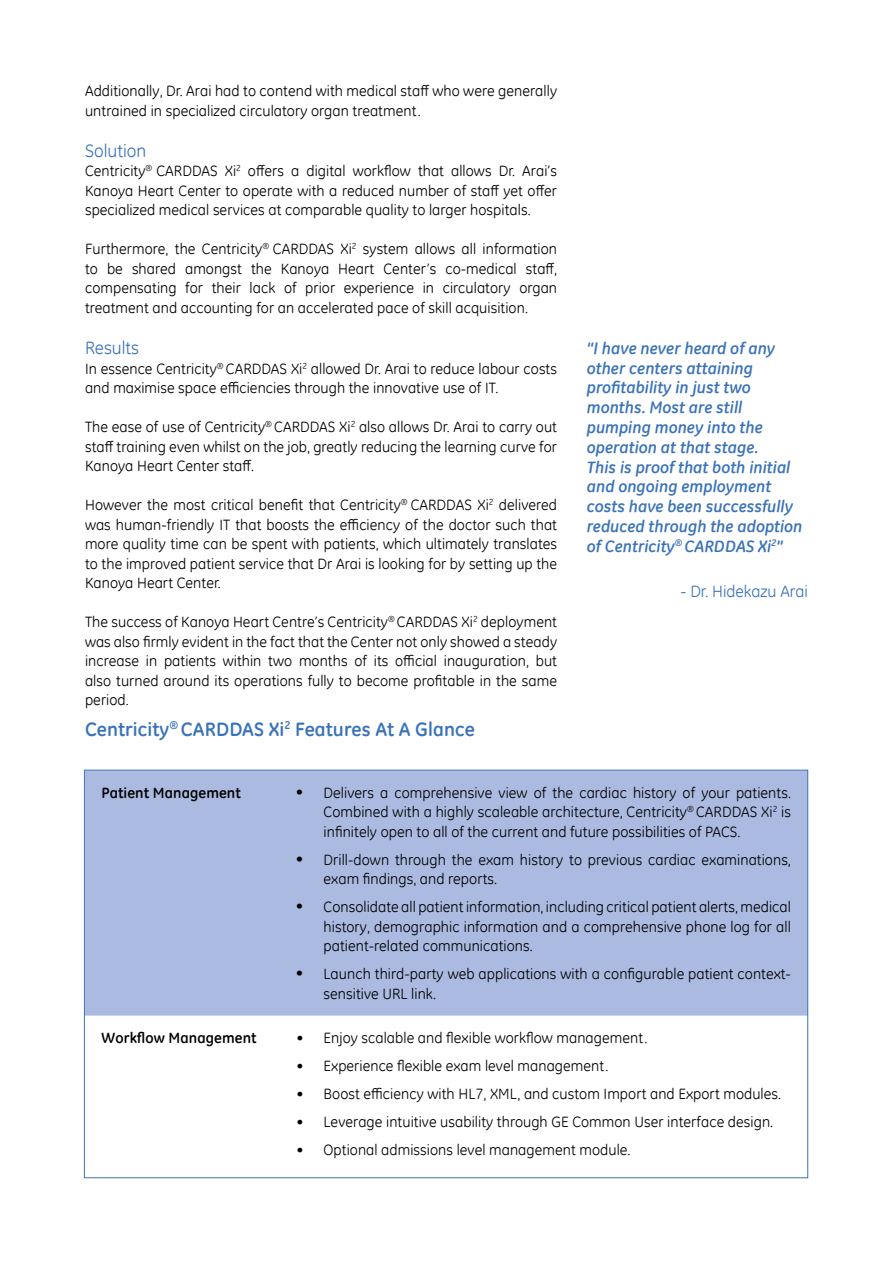
<style>
.page{position:relative;width:893px;height:1263px;background:#fff}
.page>*{position:absolute;margin:0;border:0;box-sizing:border-box;transform-origin:0 0}
.t1{font:700 19.5px "GE Inspira";letter-spacing:.005em;color:#3b73b9}
.t2{font:18px "GE Inspira";color:#3b73b9}
.t3{font:italic 700 16.5px/19.8px "GE Inspira";color:#3b73b9}
.t4{font:16.5px "GE Inspira";color:#3b73b9}
.t5{font:15px/19.5px "GE Inspira";letter-spacing:.005em;color:#000;text-align:justify}
.t6{font:700 15px "GE Inspira";letter-spacing:.005em;color:#000}
.s1{font-family:"Times";font-size:18px}
</style>
<div class="page">
<div style="left:86px;top:772px;width:720px;height:243px;background:#abbae0"></div>
<p class="t5" style="left:85px;top:81px;width:474px">Additionally, Dr. Arai had to contend with medical staff who were generally untrained in specialized circulatory organ treatment.</p>
<p class="t2" style="left:85px;top:139px;width:63px">Solution</p>
<p class="t5" style="left:85px;top:161px;width:474px">Centricity<sup>®</sup> CARDDAS Xi<sup>2</sup> offers a digital workflow that allows Dr. Arai’s Kanoya Heart Center to operate with a reduced number of staff yet offer specialized medical services at comparable quality to larger hospitals.</p>
<p class="t5" style="left:85px;top:239px;width:474px">Furthermore, the Centricity<sup>®</sup> CARDDAS Xi<sup>2</sup> system allows all information to be shared amongst the Kanoya Heart Center’s co-medical staff, compensating for their lack of prior experience in circulatory organ treatment and accounting for an accelerated pace of skill acquisition.</p>
<p class="t2" style="left:85px;top:336px;width:56px">Results</p>
<p class="t5" style="left:85px;top:358px;width:473px">In essence Centricity<sup>®</sup> CARDDAS Xi<sup>2</sup> allowed Dr. Arai to reduce labour costs and maximise space efficiencies through the innovative use of IT.</p>
<p class="t5" style="left:85px;top:417px;width:473px">The ease of use of Centricity<sup>®</sup> CARDDAS Xi<sup>2</sup> also allows Dr. Arai to carry out staff training even whilst on the job, greatly reducing the learning curve for Kanoya Heart Center staff.</p>
<p class="t5" style="left:85px;top:495px;width:474px">However the most critical benefit that Centricity<sup>®</sup> CARDDAS Xi<sup>2</sup> delivered was human-friendly IT that boosts the efficiency of the doctor such that more quality time can be spent with patients, which ultimately translates to the improved patient service that Dr Arai is looking for by setting up the Kanoya Heart Center.</p>
<p class="t5" style="left:85px;top:612px;width:474px">The success of Kanoya Heart Centre’s Centricity<sup>®</sup> CARDDAS Xi<sup>2</sup> deployment was also firmly evident in the fact that the Center not only showed a steady increase in patients within two months of its official inauguration, but also turned around its operations fully to become profitable in the same period.</p>
<h1 class="t1" style="left:85px;top:716px;width:391px">Centricity<sup>®</sup> CARDDAS Xi<sup>2</sup> Features At A Glance</h1>
<p class="t3" style="left:587px;top:338px;width:217px">“I have never heard of any other centers attaining profitability in just two months. Most are still pumping money into the operation at that stage.<br>This is proof that both initial and ongoing employment costs have been successfully reduced through the adoption of Centricity<sup>®</sup> CARDDAS Xi<sup>2</sup>”</p>
<p class="t4" style="left:681px;top:580px;width:129px">- Dr. Hidekazu Arai</p>
<p class="t6" style="left:102px;top:783px;width:141px">Patient Management</p>
<p class="t5" style="left:324px;top:782px;width:469px;text-indent:-27px"><span class="s1">•</span> Delivers a comprehensive view of the cardiac history of your patients.<br>Combined with a highly scaleable architecture, Centricity<sup>®</sup> CARDDAS Xi<sup>2</sup> is infinitely open to all of the current and future possibilities of PACS.</p>
<p class="t5" style="left:324px;top:849px;width:469px;text-indent:-27px"><span class="s1">•</span> Drill-down through the exam history to previous cardiac examinations, exam findings, and reports.</p>
<p class="t5" style="left:324px;top:897px;width:469px;text-indent:-27px"><span class="s1">•</span> Consolidate all patient information, including critical patient alerts, medical history, demographic information and a comprehensive phone log for all patient-related communications.</p>
<p class="t5" style="left:324px;top:964px;width:469px;text-indent:-27px"><span class="s1">•</span> Launch third-party web applications with a configurable patient context&shy;sensitive URL link.</p>
<p class="t6" style="left:102px;top:1028px;width:157px">Workflow Management</p>
<p class="t5" style="left:297px;top:1027px;width:352px">• Enjoy scalable and flexible workflow management.</p>
<p class="t5" style="left:297px;top:1055px;width:313px">• Experience flexible exam level management.</p>
<p class="t5" style="left:297px;top:1083px;width:486px">• Boost efficiency with HL7, XML, and custom Import and Export modules.</p>
<p class="t5" style="left:297px;top:1112px;width:478px">• Leverage intuitive usability through GE Common User interface design.</p>
<p class="t5" style="left:297px;top:1140px;width:336px">• Optional admissions level management module.</p>
</div>
